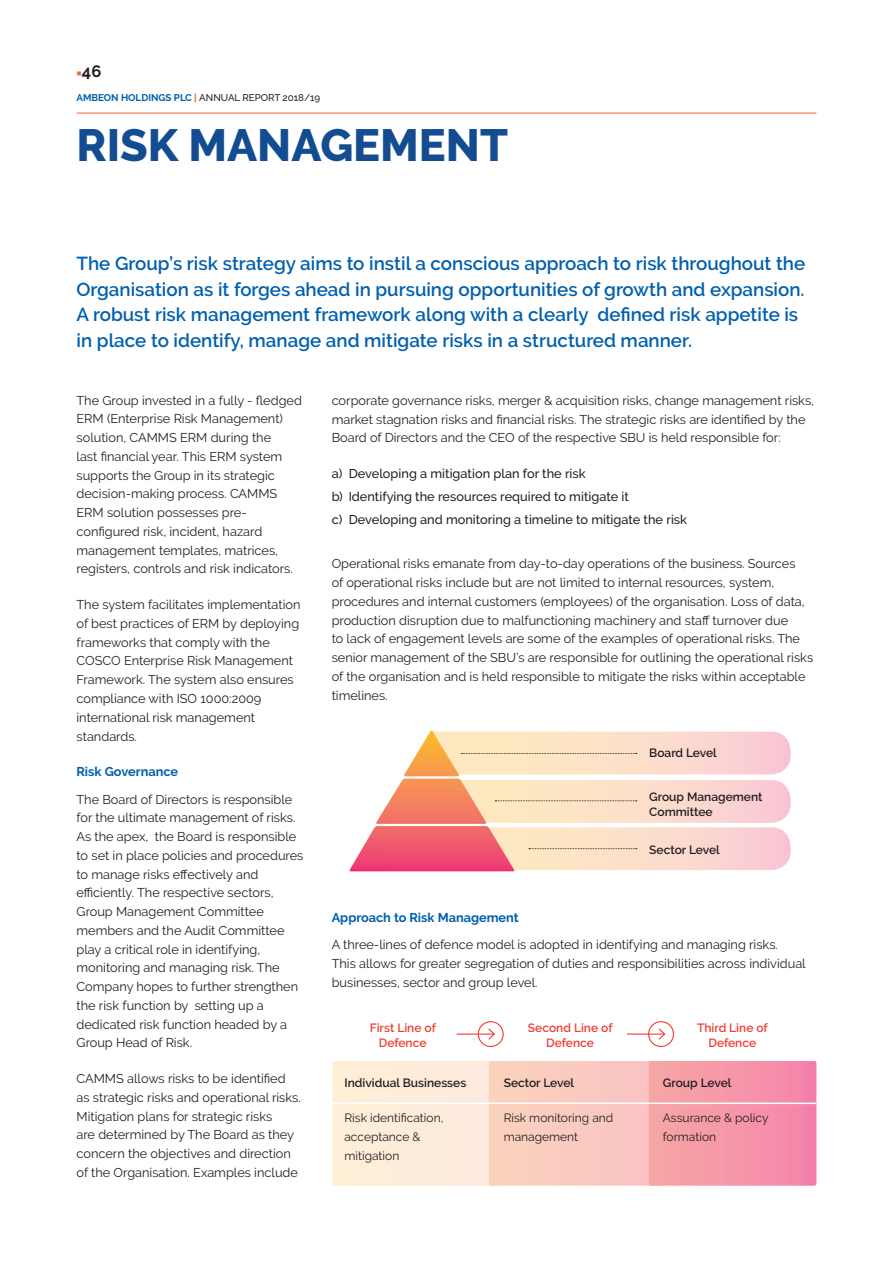
<style>
.page{position:relative;width:893px;height:1263px;background:#fff}
.page>*{position:absolute;margin:0;border:0;box-sizing:border-box;transform-origin:0 0}
.t1{font:800 45px "Raleway";color:#144c91}
.t2{font:600 18.75px/25.5px "Raleway";color:#0160ae}
.t3{font:700 16.5px "Raleway";color:#231f20}
.t4{font:12.75px/18.8px "Raleway";color:#231f20}
.t5{font:500 12.75px/23px "Raleway";color:#231f20}
.t6{font:700 12.75px "Raleway";color:#0160ae}
.t7{font:12px/18.8px "Raleway";color:#231f20}
.t8{font:600 12px/15px "Raleway";color:#231f20}
.t9{font:600 12px/15px "Raleway";color:#ee3e35;text-align:center}
.t10{font:500 9.75px "Raleway";color:#231f20}
.s1{color:#f26431}
.s2{font-weight:700;color:#0160ae}
.s3{font-weight:700;color:#f26431}
</style>
<div class="page">
<hr style="left:77px;top:113px;width:739px;height:1px;background:#f26431">
<svg style="left:349px;top:730px;width:442px;height:141px"></svg>
<div style="left:332px;top:1061px;width:174px;height:125px;background:#fdecda;border-radius:2px"></div>
<div style="left:489px;top:1061px;width:173px;height:125px;background:#faccc0;border-radius:2px"></div>
<div style="left:648px;top:1061px;width:168px;height:125px;background:linear-gradient(to right,#f7a8a5,#f583ab);border-radius:2px"></div>
<hr style="left:457px;top:1033px;width:37px;height:2px;background:#ee3e35">
<svg style="left:487px;top:1028px;width:8px;height:12px"></svg>
<div style="left:478px;top:1021px;width:26px;height:26px;border:1px solid #ee3e35;border-radius:50%"></div>
<hr style="left:627px;top:1033px;width:38px;height:2px;background:#ee3e35">
<svg style="left:657px;top:1028px;width:9px;height:12px"></svg>
<div style="left:648px;top:1021px;width:26px;height:26px;border:1px solid #ee3e35;border-radius:50%"></div>
<hr style="left:332px;top:1102px;width:484px;height:2px;background:#fff">
<p class="t3" style="left:77px;top:62px;width:26px"><span class="s1">○</span>46</p>
<p class="t10" style="left:77px;top:92px;width:245px"><span class="s2">AMBEON HOLDINGS PLC</span> <span class="s3">|</span> ANNUAL REPORT 2018/19</p>
<h1 class="t1" style="left:77px;top:120px;width:433px">RISK MANAGEMENT</h1>
<p class="t2" style="left:77px;top:251px;width:730px">The Group’s risk strategy aims to instil a conscious approach to risk throughout the Organisation as it forges ahead in pursuing opportunities of growth and expansion.<br>A robust risk management framework along with a clearly defined risk appetite is in place to identify, manage and mitigate risks in a structured manner.</p>
<p class="t4" style="left:77px;top:391px;width:227px">The Group invested in a fully - fledged ERM (Enterprise Risk Management) solution, CAMMS ERM during the<br>last financial year. This ERM system supports the Group in its strategic decision-making process. CAMMS ERM solution possesses pre&shy;configured risk, incident, hazard management templates, matrices, registers, controls and risk indicators.</p>
<p class="t4" style="left:77px;top:595px;width:225px">The system facilitates implementation of best practices of ERM by deploying frameworks that comply with the<br>COSCO Enterprise Risk Management<br>Framework. The system also ensures compliance with ISO 1000:2009 international risk management standards.</p>
<p class="t6" style="left:77px;top:764px;width:103px">Risk Governance</p>
<p class="t4" style="left:77px;top:790px;width:228px">The Board of Directors is responsible for the ultimate management of risks.<br>As the apex, the Board is responsible to set in place policies and procedures to manage risks effectively and efficiently. The respective sectors, Group Management Committee members and the Audit Committee play a critical role in identifying, monitoring and managing risk. The Company hopes to further strengthen the risk function by setting up a dedicated risk function headed by a Group Head of Risk.</p>
<p class="t4" style="left:77px;top:1069px;width:226px">CAMMS allows risks to be identified as strategic risks and operational risks.<br>Mitigation plans for strategic risks<br>are determined by The Board as they concern the objectives and direction of the Organisation. Examples include</p>
<p class="t4" style="left:332px;top:391px;width:484px">corporate governance risks, merger &amp; acquisition risks, change management risks, market stagnation risks and financial risks. The strategic risks are identified by the<br>Board of Directors and the CEO of the respective SBU is held responsible for:</p>
<p class="t5" style="left:332px;top:462px;width:357px">a) Developing a mitigation plan for the risk<br>b) Identifying the resources required to mitigate it<br>c) Developing and monitoring a timeline to mitigate the risk</p>
<p class="t4" style="left:332px;top:554px;width:483px">Operational risks emanate from day-to-day operations of the business. Sources<br>of operational risks include but are not limited to internal resources, system, procedures and internal customers (employees) of the organisation. Loss of data, production disruption due to malfunctioning machinery and staff turnover due<br>to lack of engagement levels are some of the examples of operational risks. The senior management of the SBU’s are responsible for outlining the operational risks of the organisation and is held responsible to mitigate the risks within acceptable timelines.</p>
<p class="t8" style="left:649px;top:745px;width:69px">Board Level</p>
<p class="t8" style="left:649px;top:789px;width:115px">Group Management<br>Committee</p>
<p class="t8" style="left:649px;top:842px;width:72px">Sector Level</p>
<p class="t6" style="left:332px;top:910px;width:189px">Approach to Risk Management</p>
<p class="t4" style="left:332px;top:935px;width:476px">A three-lines of defence model is adopted in identifying and managing risks.<br>This allows for greater segregation of duties and responsibilities across individual businesses, sector and group level.</p>
<p class="t9" style="left:370px;top:1020px;width:68px">First Line of<br>Defence</p>
<p class="t9" style="left:528px;top:1020px;width:86px">Second Line of<br>Defence</p>
<p class="t9" style="left:697px;top:1020px;width:72px">Third Line of<br>Defence</p>
<p class="t8" style="left:344px;top:1075px;width:123px">Individual Businesses</p>
<p class="t7" style="left:344px;top:1109px;width:100px">Risk identification, acceptance &amp; mitigation</p>
<p class="t8" style="left:504px;top:1075px;width:72px">Sector Level</p>
<p class="t7" style="left:504px;top:1109px;width:111px">Risk monitoring and management</p>
<p class="t8" style="left:663px;top:1075px;width:70px">Group Level</p>
<p class="t7" style="left:663px;top:1109px;width:107px">Assurance &amp; policy formation</p>
</div>
